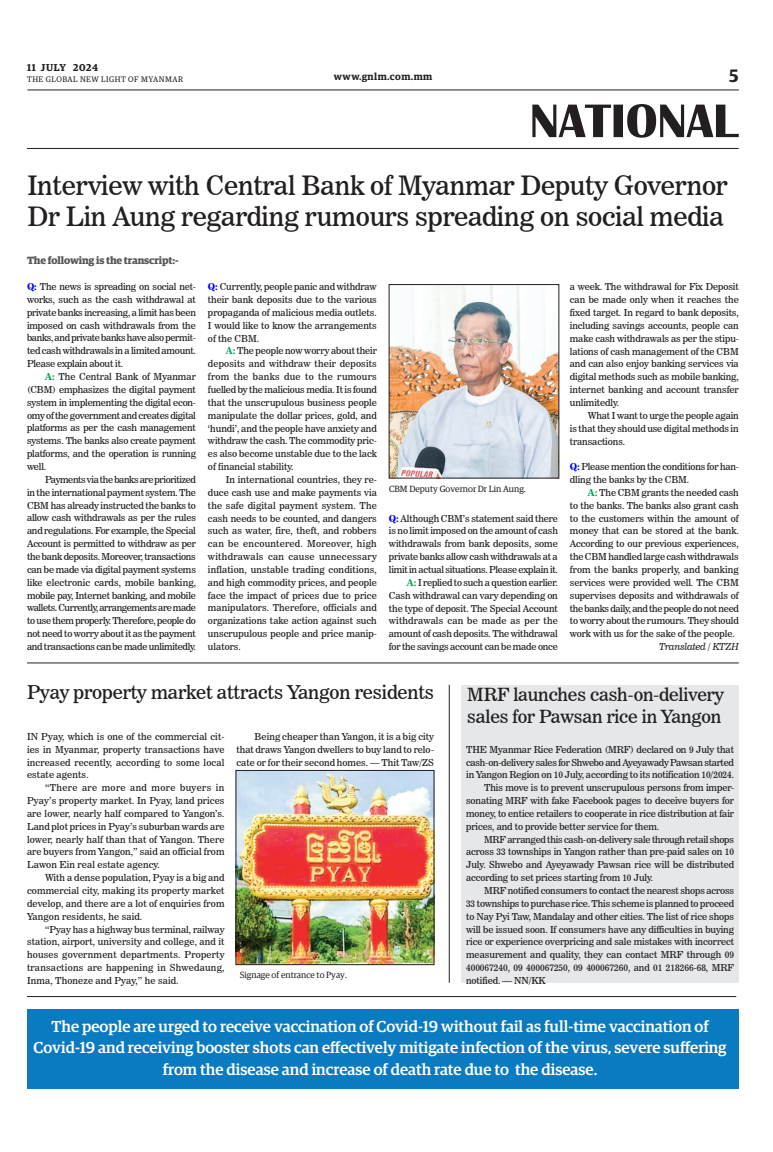
<style>
.page{position:relative;width:773px;height:1152px;background:#fff}
.page>*{position:absolute;margin:0;border:0;box-sizing:border-box;transform-origin:0 0}
._2_Clm_Head{font:26.5px/31.8px "News 706 BT Roman C";letter-spacing:-.01em;color:#231f20}
._2_Clm_Head-2{font:18.9px "News 706 BT Roman C";letter-spacing:-.01em;color:#231f20}
._2_Clm_Head-3{font:18px/21.6px "News 706 BT Roman C";letter-spacing:-.01em;color:#231f20}
.t1{font:600 18px "Guardian Egyp";color:#231f20}
.Brief_2nd_Body{font:500 15.9px/21.7px "Guardian Egyp";color:#fff;text-align:center}
.Sub_Body{font:700 10.5px "Guardian Egyp";letter-spacing:-.01em;color:#57585a}
.t2{font:600 10px "Guardian Egyp";letter-spacing:.05em;color:#231f20}
._2nd_Body{font:9.5px/12.9px "News 706 BT Roman C";letter-spacing:-.005em;color:#231f20;text-align:justify}
.Normal_Para{font:9.5px/12.9px "News 706 BT Roman C";letter-spacing:-.01em;color:#231f20;text-align:justify}
._2nd_Body-2{font:9.5px "News 706 BT Italic C";letter-spacing:-.02em;color:#231f20}
.t3{font:9px "Guardian Egyp";color:#231f20}
.t4{font:8px "Guardian Egyp";letter-spacing:.06em;color:#231f20}
.s1{font-family:"News 706 BT Bold C";color:#00f}
.s2{font-family:"News 706 BT Bold C";color:#00a54f}
</style>
<div class="page">
<hr style="left:27px;top:89px;width:711px;height:1px;background:#231f20">
<hr style="left:27px;top:148px;width:711px;height:1px;background:#231f20">
<svg style="left:532px;top:104px;width:206px;height:34px"></svg>
<div style="left:461px;top:685px;width:277px;height:298px;background:#e6e7e9"></div>
<img style="left:391px;top:286px;width:166px;height:190px">
<div style="left:389px;top:284px;width:170px;height:194px;border:1px solid #231f20"></div>
<hr style="left:27px;top:663px;width:711px;height:1px;background:#231f20">
<img style="left:238px;top:772px;width:194px;height:191px">
<div style="left:236px;top:770px;width:198px;height:195px;border:1px solid #231f20"></div>
<hr style="left:449px;top:685px;width:1px;height:298px;background:#231f20">
<hr style="left:27px;top:996px;width:709px;height:1px;background:#231f20">
<div style="left:27px;top:1010px;width:711px;height:79px;background:#0b7bc1"></div>
<p class="t2" style="left:27px;top:60px;width:72px">11 JULY 2024</p>
<p class="t4" style="left:27px;top:74px;width:158px">THE GLOBAL NEW LIGHT OF MYANMAR</p>
<p class="t2" style="left:334px;top:69px;width:100px">www.gnlm.com.mm</p>
<h3 class="t1" style="left:729px;top:63px;width:11px">5</h3>
<p class="_2_Clm_Head" style="left:27px;top:169px;width:701px">Interview with Central Bank of Myanmar Deputy Governor<br>Dr Lin Aung regarding rumours spreading on social media</p>
<p class="Sub_Body" style="left:27px;top:253px;width:153px">The following is the transcript:-</p>
<p class="Normal_Para" style="left:27px;top:280px;width:170px"><span class="s1">Q:</span> The news is spreading on social net&shy;works, such as the cash withdrawal at private banks increasing, a limit has been imposed on cash withdrawals from the banks, and private banks have also permit&shy;ted cash withdrawals in a limited amount.<br>Please explain about it.</p>
<p class="_2nd_Body" style="left:27px;top:370px;width:170px;text-indent:18px"><span class="s2">A:</span> The Central Bank of Myanmar (CBM) emphasizes the digital payment system in implementing the digital econ&shy;omy of the government and creates digital platforms as per the cash management systems. The banks also create payment platforms, and the operation is running well.</p>
<p class="_2nd_Body" style="left:27px;top:473px;width:170px;text-indent:18px">Payments via the banks are prioritized in the international payment system. The CBM has already instructed the banks to allow cash withdrawals as per the rules and regulations. For example, the Special Account is permitted to withdraw as per the bank deposits. Moreover, transactions can be made via digital payment systems like electronic cards, mobile banking, mobile pay, Internet banking, and mobile wallets. Currently, arrangements are made to use them properly. Therefore, people do not need to worry about it as the payment and transactions can be made unlimitedly.</p>
<p class="Normal_Para" style="left:208px;top:280px;width:170px"><span class="s1">Q:</span> Currently, people panic and withdraw their bank deposits due to the various propaganda of malicious media outlets.<br>I would like to know the arrangements of the CBM.</p>
<p class="_2nd_Body" style="left:208px;top:345px;width:170px;text-indent:18px"><span class="s2">A:</span> The people now worry about their deposits and withdraw their deposits from the banks due to the rumours fuelled by the malicious media. It is found that the unscrupulous business people manipulate the dollar prices, gold, and ‘hundi’, and the people have anxiety and withdraw the cash. The commodity pric&shy;es also become unstable due to the lack of financial stability.</p>
<p class="_2nd_Body" style="left:208px;top:473px;width:170px;text-indent:18px">In international countries, they re&shy;duce cash use and make payments via the safe digital payment system. The cash needs to be counted, and dangers such as water, fire, theft, and robbers can be encountered. Moreover, high withdrawals can cause unnecessary inflation, unstable trading conditions, and high commodity prices, and people face the impact of prices due to price manipulators. Therefore, officials and organizations take action against such unscrupulous people and price manip&shy;ulators.</p>
<p class="t3" style="left:389px;top:483px;width:138px">CBM Deputy Governor Dr Lin Aung.</p>
<p class="Normal_Para" style="left:389px;top:512px;width:170px"><span class="s1">Q:</span> Although CBM’s statement said there is no limit imposed on the amount of cash withdrawals from bank deposits, some private banks allow cash withdrawals at a limit in actual situations. Please explain it.</p>
<p class="_2nd_Body" style="left:389px;top:576px;width:170px;text-indent:18px"><span class="s2">A:</span> I replied to such a question earlier.<br>Cash withdrawal can vary depending on the type of deposit. The Special Account withdrawals can be made as per the amount of cash deposits. The withdrawal for the savings account can be made once</p>
<p class="_2nd_Body" style="left:570px;top:280px;width:170px">a week. The withdrawal for Fix Deposit can be made only when it reaches the fixed target. In regard to bank deposits, including savings accounts, people can make cash withdrawals as per the stipu&shy;lations of cash management of the CBM and can also enjoy banking services via digital methods such as mobile banking, internet banking and account transfer unlimitedly.</p>
<p class="_2nd_Body" style="left:570px;top:409px;width:170px;text-indent:18px">What I want to urge the people again is that they should use digital methods in transactions.</p>
<p class="Normal_Para" style="left:570px;top:460px;width:170px"><span class="s1">Q:</span> Please mention the conditions for han&shy;dling the banks by the CBM.</p>
<p class="_2nd_Body" style="left:570px;top:486px;width:170px;text-indent:18px"><span class="s2">A:</span> The CBM grants the needed cash to the banks. The banks also grant cash to the customers within the amount of money that can be stored at the bank.<br>According to our previous experiences, the CBM handled large cash withdrawals from the banks properly, and banking services were provided well. The CBM supervises deposits and withdrawals of the banks daily, and the people do not need to worry about the rumours. They should work with us for the sake of the people.</p>
<p class="_2nd_Body-2" style="left:659px;top:641px;width:81px">Translated / KTZH</p>
<p class="_2_Clm_Head-2" style="left:27px;top:681px;width:408px">Pyay property market attracts Yangon residents</p>
<p class="Normal_Para" style="left:27px;top:730px;width:199px">IN Pyay, which is one of the commercial cit&shy;ies in Myanmar, property transactions have increased recently, according to some local estate agents.</p>
<p class="_2nd_Body" style="left:27px;top:781px;width:199px;text-indent:18px">“There are more and more buyers in Pyay’s property market. In Pyay, land prices are lower, nearly half compared to Yangon’s.<br>Land plot prices in Pyay’s suburban wards are lower, nearly half than that of Yangon. There are buyers from Yangon,” said an official from Lawon Ein real estate agency.</p>
<p class="_2nd_Body" style="left:27px;top:871px;width:199px;text-indent:18px">With a dense population, Pyay is a big and commercial city, making its property market develop, and there are a lot of enquiries from Yangon residents, he said.</p>
<p class="_2nd_Body" style="left:27px;top:923px;width:199px;text-indent:18px">“Pyay has a highway bus terminal, railway station, airport, university and college, and it houses government departments. Property transactions are happening in Shwedaung, Inma, Thoneze and Pyay,” he said.</p>
<p class="_2nd_Body" style="left:236px;top:730px;width:199px;text-indent:18px">Being cheaper than Yangon, it is a big city that draws Yangon dwellers to buy land to relo&shy;cate or for their second homes. — Thit Taw/ZS</p>
<p class="t3" style="left:240px;top:969px;width:109px">Signage of entrance to Pyay.</p>
<p class="_2_Clm_Head-3" style="left:467px;top:684px;width:258px">MRF launches cash-on-delivery sales for Pawsan rice in Yangon</p>
<p class="Normal_Para" style="left:466px;top:743px;width:269px">THE Myanmar Rice Federation (MRF) declared on 9 July that cash-on-delivery sales for Shwebo and Ayeyawady Pawsan started in Yangon Region on 10 July, according to its notification 10/2024.</p>
<p class="_2nd_Body" style="left:466px;top:781px;width:269px;text-indent:18px">This move is to prevent unscrupulous persons from imper&shy;sonating MRF with fake Facebook pages to deceive buyers for money, to entice retailers to cooperate in rice distribution at fair prices, and to provide better service for them.</p>
<p class="_2nd_Body" style="left:466px;top:833px;width:269px;text-indent:18px">MRF arranged this cash-on-delivery sale through retail shops across 33 townships in Yangon rather than pre-paid sales on 10<br>July. Shwebo and Ayeyawady Pawsan rice will be distributed according to set prices starting from 10 July.</p>
<p class="_2nd_Body" style="left:466px;top:884px;width:269px;text-indent:18px">MRF notified consumers to contact the nearest shops across 33 townships to purchase rice. This scheme is planned to proceed to Nay Pyi Taw, Mandalay and other cities. The list of rice shops will be issued soon. If consumers have any difficulties in buying rice or experience overpricing and sale mistakes with incorrect measurement and quality, they can contact MRF through 09<br>400067240, 09 400067250, 09 400067260, and 01 218266-68, MRF notified. — NN/KK</p>
<p class="Brief_2nd_Body" style="left:34px;top:1014px;width:694px">The people are urged to receive vaccination of Covid-19 without fail as full-time vaccination of<br>Covid-19 and receiving booster shots can effectively mitigate infection of the virus, severe suffering from the disease and increase of death rate due to the disease.</p>
</div>
